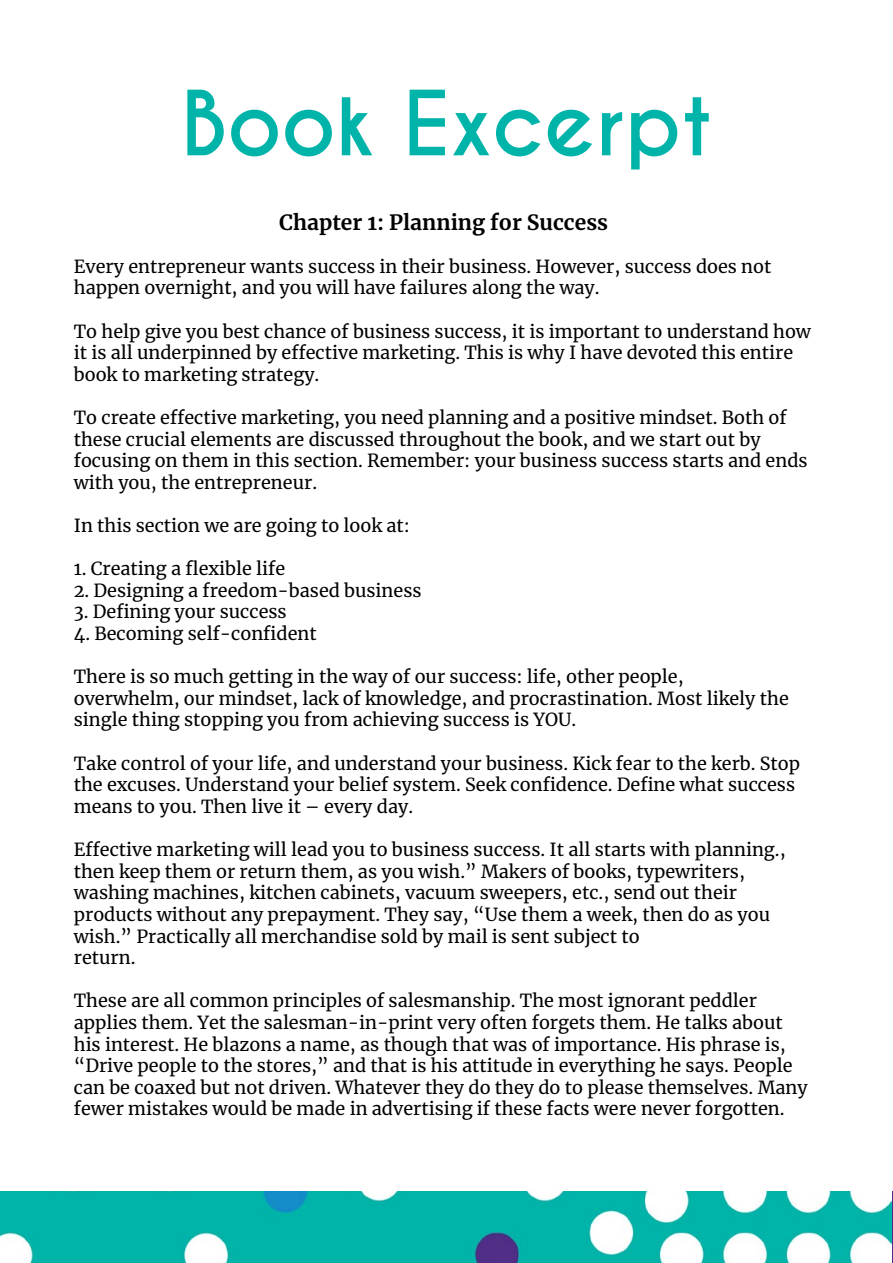
<style>
.page{position:relative;width:893px;height:1263px;background:#fff}
.page>*{position:absolute;margin:0;border:0;box-sizing:border-box;transform-origin:0 0}
.t1{font:700 84px "Caviar Dreams";color:#00b4a9}
.t2{font:700 21px "Merriweather";color:#000}
.t3{font:18px/21.6px "Merriweather";color:#000}
</style>
<div class="page">
<img style="left:1px;top:1191px;width:890px;height:72px">
<h1 class="t1" style="left:181px;top:73px;width:533px">Book Excerpt</h1>
<p class="t2" style="left:279px;top:207px;width:330px">Chapter 1: Planning for Success</p>
<p class="t3" style="left:74px;top:255px;width:699px">Every entrepreneur wants success in their business. However, success does not happen overnight, and you will have failures along the way.</p>
<p class="t3" style="left:74px;top:320px;width:739px">To help give you best chance of business success, it is important to understand how it is all underpinned by effective marketing. This is why I have devoted this entire book to marketing strategy.</p>
<p class="t3" style="left:74px;top:406px;width:735px">To create effective marketing, you need planning and a positive mindset. Both of these crucial elements are discussed throughout the book, and we start out by focusing on them in this section. Remember: your business success starts and ends with you, the entrepreneur.</p>
<p class="t3" style="left:74px;top:514px;width:338px">In this section we are going to look at:</p>
<p class="t3" style="left:74px;top:557px;width:213px">1. Creating a flexible life</p>
<p class="t3" style="left:74px;top:579px;width:349px">2. Designing a freedom-based business</p>
<p class="t3" style="left:74px;top:601px;width:214px">3. Defining your success</p>
<p class="t3" style="left:74px;top:622px;width:244px">4. Becoming self-confident</p>
<p class="t3" style="left:74px;top:665px;width:716px">There is so much getting in the way of our success: life, other people, overwhelm, our mindset, lack of knowledge, and procrastination. Most likely the single thing stopping you from achieving success is YOU.</p>
<p class="t3" style="left:74px;top:752px;width:728px">Take control of your life, and understand your business. Kick fear to the kerb. Stop the excuses. Understand your belief system. Seek confidence. Define what success means to you. Then live it – every day.</p>
<p class="t3" style="left:74px;top:838px;width:713px">Effective marketing will lead you to business success. It all starts with planning., then keep them or return them, as you wish.” Makers of books, typewriters, washing machines, kitchen cabinets, vacuum sweepers, etc., send out their products without any prepayment. They say, “Use them a week, then do as you wish.” Practically all merchandise sold by mail is sent subject to<br>return.</p>
<p class="t3" style="left:74px;top:989px;width:735px">These are all common principles of salesmanship. The most ignorant peddler applies them. Yet the salesman-in-print very often forgets them. He talks about his interest. He blazons a name, as though that was of importance. His phrase is, “Drive people to the stores,” and that is his attitude in everything he says. People can be coaxed but not driven. Whatever they do they do to please themselves. Many fewer mistakes would be made in advertising if these facts were never forgotten.</p>
</div>
